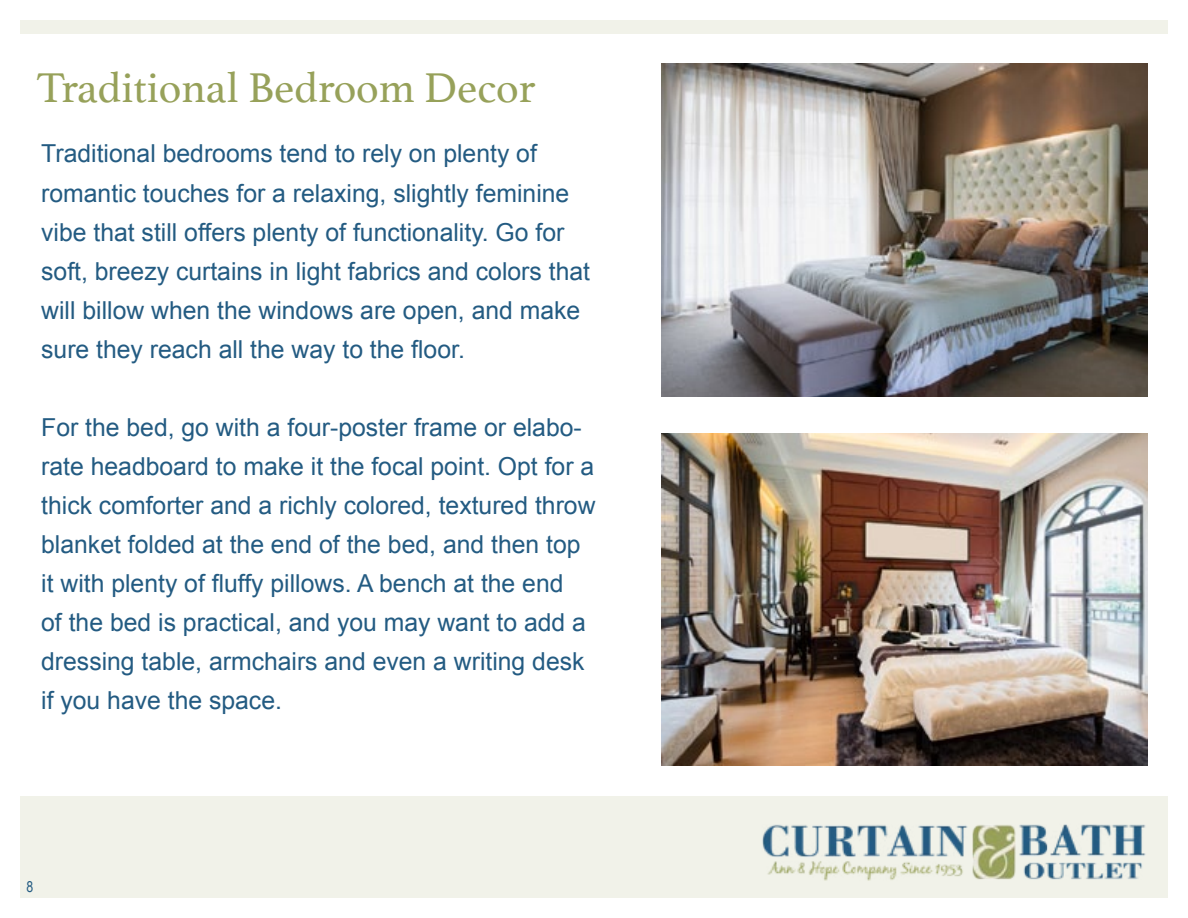
<style>
.page{position:relative;width:1188px;height:918px;background:#fff}
.page>*{position:absolute;margin:0;border:0;box-sizing:border-box;transform-origin:0 0}
.t1{font:43.65px "Athelas";color:#97a15a}
.t2{font:24.75px/39px "Arial";color:#235b82}
.t3{font:15px "Arial Narrow";color:#235b82}
</style>
<div class="page">
<div style="left:20px;top:796px;width:1148px;height:102px;background:#f1f2e9"></div>
<img style="left:762px;top:824px;width:384px;height:57px">
<div style="left:20px;top:20px;width:1148px;height:13px;background:#f1f2e9"></div>
<img style="left:662px;top:64px;width:486px;height:332px">
<img style="left:662px;top:433px;width:486px;height:333px">
<h1 class="t1" style="left:37px;top:53px;width:500px">Traditional Bedroom Decor</h1>
<p class="t2" style="left:41px;top:135px;width:550px">Traditional bedrooms tend to rely on plenty of romantic touches for a relaxing, slightly feminine vibe that still offers plenty of functionality. Go for soft, breezy curtains in light fabrics and colors that will billow when the windows are open, and make sure they reach all the way to the floor.</p>
<p class="t2" style="left:41px;top:408px;width:556px">For the bed, go with a four-poster frame or elabo&shy;rate headboard to make it the focal point. Opt for a thick comforter and a richly colored, textured throw blanket folded at the end of the bed, and then top it with plenty of fluffy pillows. A bench at the end<br>of the bed is practical, and you may want to add a dressing table, armchairs and even a writing desk if you have the space.</p>
<p class="t3" style="left:26px;top:876px;width:8px">8</p>
</div>
